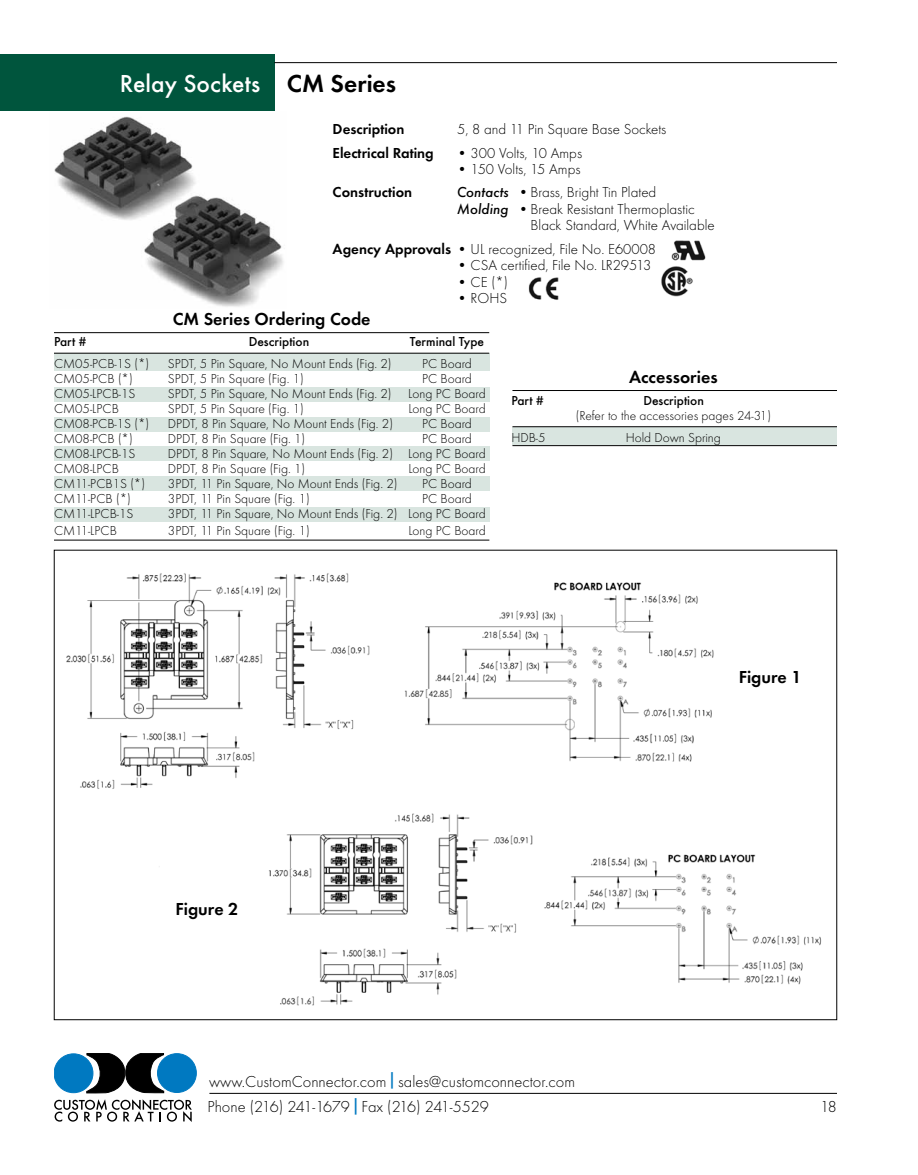
<style>
.page{position:relative;width:918px;height:1175px;background:#fff}
.page>*{position:absolute;margin:0;border:0;box-sizing:border-box;transform-origin:0 0}
.t1{font:500 25.5px "Futura T";color:#fff}
.t2{font:600 25.5px "Futura T";color:#000}
.t3{font:600 18px "Futura T";color:#000}
.t4{font:300 16.5px "Futura T";color:#000}
.t5{font:300 16.5px "Futura T";letter-spacing:-.02em;color:#000}
.t6{font:300 15px "Futura T";color:#000}
.t7{font:600 15px "Futura T";color:#000}
.t8{font:300 13.5px "Futura T";color:#000}
.t9{font:500 13.5px "Futura T";color:#000}
.s1{font-weight:500;font-style:italic}
.s2{font-weight:600}
.s3{font-family:"Helvetica Neue";font-weight:700;color:#0079c1}
</style>
<div class="page">
<img style="left:54px;top:116px;width:230px;height:191px">
<div style="left:54px;top:507px;width:435px;height:15px;background:#d9e5e0"></div>
<div style="left:54px;top:476px;width:435px;height:15px;background:#d9e5e0"></div>
<div style="left:54px;top:446px;width:435px;height:15px;background:#d9e5e0"></div>
<div style="left:54px;top:417px;width:435px;height:14px;background:#d9e5e0"></div>
<div style="left:54px;top:387px;width:435px;height:14px;background:#d9e5e0"></div>
<div style="left:512px;top:427px;width:325px;height:18px;background:#d9e5e0"></div>
<div style="left:54px;top:353px;width:435px;height:18px;background:#d9e5e0"></div>
<div style="left:0;top:54px;width:274px;height:57px;background:#00553d"></div>
<hr style="left:54px;top:332px;width:435px;height:1px;background:#000">
<hr style="left:54px;top:353px;width:435px;height:1px;background:#000">
<hr style="left:54px;top:540px;width:435px;height:1px;background:#000">
<hr style="left:512px;top:390px;width:325px;height:1px;background:#000">
<hr style="left:512px;top:426px;width:325px;height:1px;background:#000">
<hr style="left:512px;top:445px;width:325px;height:1px;background:#000">
<hr style="left:274px;top:62px;width:563px;height:1px;background:#000">
<img style="left:671px;top:240px;width:35px;height:21px">
<img style="left:661px;top:266px;width:32px;height:31px">
<hr style="left:209px;top:1093px;width:628px;height:1px;background:#000">
<div style="left:54px;top:1053px;width:39px;height:39px;background:#0079c1;border-radius:50%"></div>
<div style="left:54px;top:1053px;width:39px;height:39px;border:1px solid #0079c1;border-radius:50%"></div>
<div style="left:158px;top:1053px;width:38px;height:39px;background:#0079c1;border-radius:50%"></div>
<div style="left:157px;top:1053px;width:39px;height:39px;border:1px solid #0079c1;border-radius:50%"></div>
<svg style="left:87px;top:1053px;width:77px;height:40px"></svg>
<svg style="left:54px;top:1099px;width:138px;height:23px"></svg>
<img style="left:528px;top:277px;width:31px;height:23px">
<img style="left:66px;top:573px;width:756px;height:433px">
<h1 class="t1" style="left:120px;top:69px;width:142px">Relay Sockets</h1>
<h1 class="t2" style="left:287px;top:69px;width:111px">CM Series</h1>
<p class="t7" style="left:333px;top:120px;width:73px">Description</p>
<p class="t6" style="left:457px;top:121px;width:211px">5, 8 and 11 Pin Square Base Sockets</p>
<p class="t7" style="left:333px;top:144px;width:103px">Electrical Rating</p>
<p class="t6" style="left:457px;top:144px;width:127px">• 300 Volts, 10 Amps</p>
<p class="t6" style="left:457px;top:160px;width:125px">• 150 Volts, 15 Amps</p>
<p class="t7" style="left:333px;top:183px;width:81px">Construction</p>
<p class="t6" style="left:457px;top:184px;width:201px"><span class="s1">Contacts</span> • Brass, Bright Tin Plated</p>
<p class="t6" style="left:457px;top:200px;width:239px"><span class="s1">Molding</span> • Break Resistant Thermoplastic</p>
<p class="t6" style="left:531px;top:217px;width:186px">Black Standard, White Available</p>
<p class="t6" style="left:333px;top:240px;width:325px"><span class="s2">Agency Approvals</span> • UL recognized, File No. E60008</p>
<p class="t6" style="left:457px;top:256px;width:196px">• CSA certified, File No. LR29513</p>
<p class="t6" style="left:457px;top:273px;width:52px">• CE (*)</p>
<p class="t6" style="left:457px;top:289px;width:51px">• ROHS</p>
<h2 class="t3" style="left:173px;top:308px;width:199px">CM Series Ordering Code</h2>
<p class="t9" style="left:54px;top:334px;width:34px">Part #</p>
<p class="t9" style="left:249px;top:334px;width:62px">Description</p>
<p class="t9" style="left:410px;top:334px;width:76px">Terminal Type</p>
<p class="t8" style="left:54px;top:356px;width:97px">CM05-PCB-1S (*)</p>
<p class="t8" style="left:168px;top:356px;width:225px">SPDT, 5 Pin Square, No Mount Ends (Fig. 2)</p>
<p class="t8" style="left:422px;top:356px;width:51px">PC Board</p>
<p class="t8" style="left:54px;top:371px;width:80px">CM05-PCB (*)</p>
<p class="t8" style="left:168px;top:371px;width:137px">SPDT, 5 Pin Square (Fig. 1)</p>
<p class="t8" style="left:422px;top:371px;width:51px">PC Board</p>
<p class="t8" style="left:54px;top:386px;width:83px">CM05-LPCB-1S</p>
<p class="t8" style="left:168px;top:386px;width:319px">SPDT, 5 Pin Square, No Mount Ends (Fig. 2) Long PC Board</p>
<p class="t8" style="left:54px;top:401px;width:66px">CM05-LPCB</p>
<p class="t8" style="left:168px;top:401px;width:137px">SPDT, 5 Pin Square (Fig. 1)</p>
<p class="t8" style="left:408px;top:401px;width:79px">Long PC Board</p>
<p class="t8" style="left:54px;top:416px;width:97px">CM08-PCB-1S (*)</p>
<p class="t8" style="left:168px;top:416px;width:226px">DPDT, 8 Pin Square, No Mount Ends (Fig. 2)</p>
<p class="t8" style="left:422px;top:416px;width:51px">PC Board</p>
<p class="t8" style="left:54px;top:431px;width:80px">CM08-PCB (*)</p>
<p class="t8" style="left:168px;top:431px;width:139px">DPDT, 8 Pin Square (Fig. 1)</p>
<p class="t8" style="left:422px;top:431px;width:51px">PC Board</p>
<p class="t8" style="left:54px;top:446px;width:83px">CM08-LPCB-1S</p>
<p class="t8" style="left:168px;top:446px;width:319px">DPDT, 8 Pin Square, No Mount Ends (Fig. 2) Long PC Board</p>
<p class="t8" style="left:54px;top:461px;width:66px">CM08-LPCB</p>
<p class="t8" style="left:168px;top:461px;width:139px">DPDT, 8 Pin Square (Fig. 1)</p>
<p class="t8" style="left:408px;top:461px;width:79px">Long PC Board</p>
<p class="t8" style="left:54px;top:476px;width:92px">CM11-PCB1S (*)</p>
<p class="t8" style="left:168px;top:476px;width:231px">3PDT, 11 Pin Square, No Mount Ends (Fig. 2)</p>
<p class="t8" style="left:422px;top:476px;width:51px">PC Board</p>
<p class="t8" style="left:54px;top:491px;width:78px">CM11-PCB (*)</p>
<p class="t8" style="left:168px;top:491px;width:143px">3PDT, 11 Pin Square (Fig. 1)</p>
<p class="t8" style="left:422px;top:491px;width:51px">PC Board</p>
<p class="t8" style="left:54px;top:506px;width:81px">CM11-LPCB-1S</p>
<p class="t8" style="left:168px;top:506px;width:319px">3PDT, 11 Pin Square, No Mount Ends (Fig. 2) Long PC Board</p>
<p class="t8" style="left:54px;top:522px;width:64px">CM11-LPCB</p>
<p class="t8" style="left:168px;top:522px;width:143px">3PDT, 11 Pin Square (Fig. 1)</p>
<p class="t8" style="left:408px;top:522px;width:79px">Long PC Board</p>
<h2 class="t3" style="left:629px;top:366px;width:90px">Accessories</h2>
<p class="t9" style="left:511px;top:392px;width:34px">Part #</p>
<p class="t9" style="left:643px;top:392px;width:62px">Description</p>
<p class="t8" style="left:576px;top:407px;width:197px">(Refer to the accessories pages 24-31)</p>
<p class="t8" style="left:511px;top:429px;width:36px">HDB-5</p>
<p class="t8" style="left:626px;top:429px;width:97px">Hold Down Spring</p>
<h2 class="t3" style="left:739px;top:666px;width:64px">Figure 1</h2>
<h2 class="t3" style="left:176px;top:898px;width:64px">Figure 2</h2>
<p class="t4" style="left:209px;top:1071px;width:367px">www.CustomConnector.com <span class="s3">|</span> sales@customconnector.com</p>
<p class="t5" style="left:207px;top:1096px;width:283px">Phone (216) 241-1679 <span class="s3">|</span> Fax (216) 241-5529</p>
<p class="t4" style="left:820px;top:1096px;width:18px">18</p>
</div>
